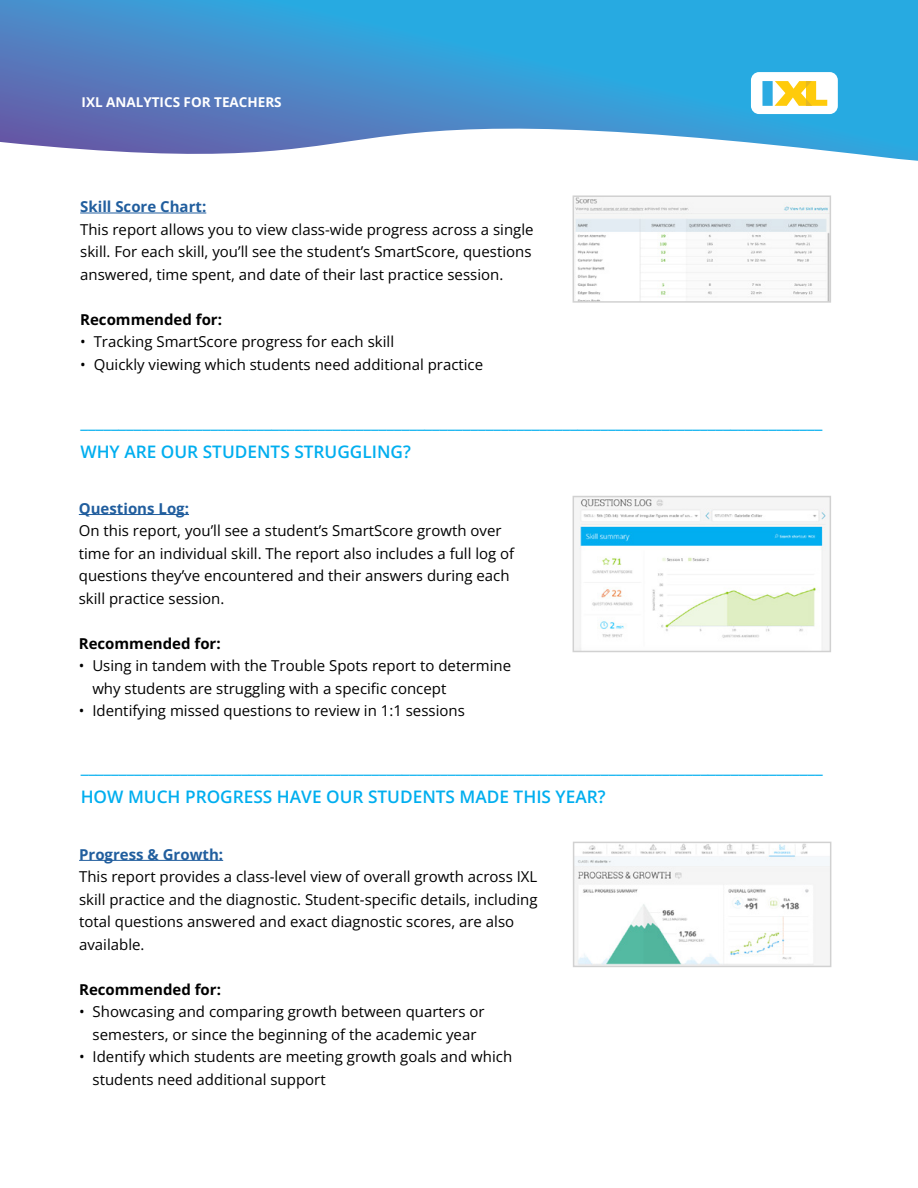
<style>
.page{position:relative;width:918px;height:1188px;background:#fff}
.page>*{position:absolute;margin:0;border:0;box-sizing:border-box;transform-origin:0 0}
.t1{font:600 18px "Open Sans";color:#00aeef}
.t2{font:600 17.25px "Open Sans";color:#00aeef}
.t3{font:15px/22.5px "Open Sans";color:#000}
.t4{font:700 15px "Open Sans";color:#215e9e}
.t5{font:700 15px "Open Sans";color:#000}
.t6{font:700 13.5px "Open Sans";color:#fff}
</style>
<div class="page">
<svg style="left:0;top:0;width:918px;height:161px;background:#53a1d6"></svg>
<div style="left:751px;top:72px;width:87px;height:42px;background:#fff;border-radius:8px"></div>
<div style="left:762px;top:81px;width:11px;height:25px;background:#2cabe2"></div>
<svg style="left:775px;top:81px;width:52px;height:25px"></svg>
<hr style="left:79px;top:514px;width:110px;height:1px;background:#215e9e">
<hr style="left:79px;top:860px;width:144px;height:1px;background:#215e9e">
<img style="left:576px;top:499px;width:252px;height:150px">
<div style="left:573px;top:496px;width:258px;height:156px;border:2px solid #d1d1d1"></div>
<img style="left:576px;top:845px;width:252px;height:119px">
<div style="left:573px;top:842px;width:258px;height:125px;border:2px solid #d1d1d1"></div>
<hr style="left:80px;top:213px;width:126px;height:1px;background:#215e9e">
<img style="left:576px;top:198px;width:252px;height:102px">
<div style="left:573px;top:195px;width:258px;height:108px;border:2px solid #d1d1d1"></div>
<p class="t6" style="left:82px;top:93px;width:202px">IXL ANALYTICS FOR TEACHERS</p>
<p class="t4" style="left:80px;top:197px;width:128px">Skill Score Chart:</p>
<p class="t3" style="left:80px;top:218px;width:455px">This report allows you to view class-wide progress across a single skill. For each skill, you’ll see the student’s SmartScore, questions answered, time spent, and date of their last practice session.</p>
<p class="t5" style="left:80px;top:309px;width:143px">Recommended for:</p>
<p class="t3" style="left:80px;top:330px;width:315px">• Tracking SmartScore progress for each skill</p>
<p class="t3" style="left:80px;top:353px;width:405px">• Quickly viewing which students need additional practice</p>
<p class="t1" style="left:80px;top:409px;width:744px">_________________________________________________________________________________________________</p>
<p class="t2" style="left:80px;top:440px;width:332px">WHY ARE OUR STUDENTS STRUGGLING?</p>
<p class="t4" style="left:79px;top:498px;width:112px">Questions Log:</p>
<p class="t3" style="left:79px;top:519px;width:437px">On this report, you’ll see a student’s SmartScore growth over time for an individual skill. The report also includes a full log of questions they’ve encountered and their answers during each skill practice session.</p>
<p class="t5" style="left:79px;top:633px;width:143px">Recommended for:</p>
<p class="t3" style="left:92px;top:654px;width:420px;text-indent:-14px">• Using in tandem with the Trouble Spots report to determine why students are struggling with a specific concept</p>
<p class="t3" style="left:79px;top:699px;width:388px">• Identifying missed questions to review in 1:1 sessions</p>
<p class="t1" style="left:81px;top:755px;width:744px">_________________________________________________________________________________________________</p>
<p class="t2" style="left:81px;top:785px;width:526px">HOW MUCH PROGRESS HAVE OUR STUDENTS MADE THIS YEAR?</p>
<p class="t4" style="left:79px;top:844px;width:146px">Progress &amp; Growth:</p>
<p class="t3" style="left:79px;top:865px;width:460px">This report provides a class-level view of overall growth across IXL skill practice and the diagnostic. Student-specific details, including total questions answered and exact diagnostic scores, are also available.</p>
<p class="t5" style="left:79px;top:979px;width:143px">Recommended for:</p>
<p class="t3" style="left:79px;top:1000px;width:407px;text-align:center">• Showcasing and comparing growth between quarters or semesters, or since the beginning of the academic year</p>
<p class="t3" style="left:93px;top:1045px;width:421px;text-indent:-14px">• Identify which students are meeting growth goals and which students need additional support</p>
</div>
